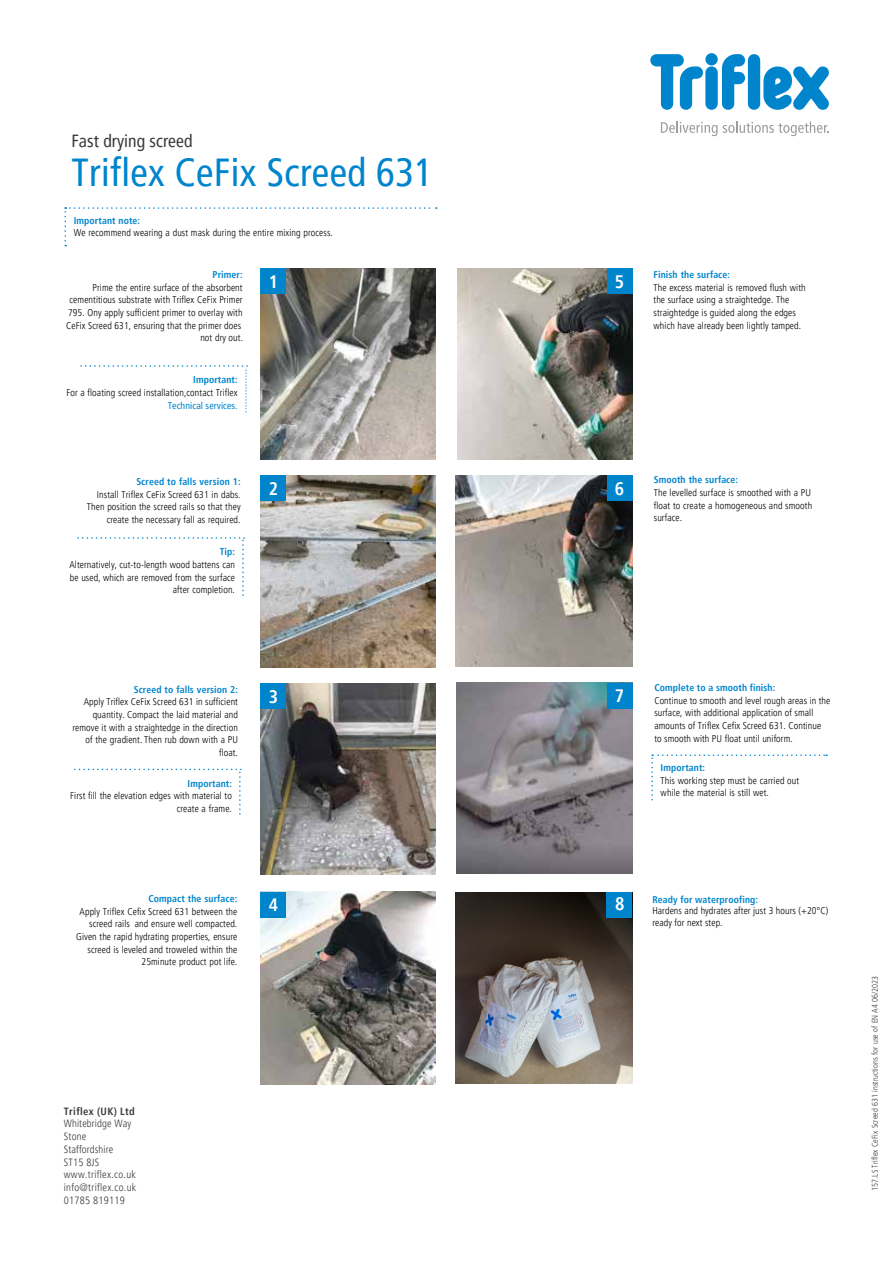
<style>
.page{position:relative;width:893px;height:1263px;background:#fff}
.page>*{position:absolute;margin:0;border:0;box-sizing:border-box;transform-origin:0 0}
.t1{font:condensed 39px "Frutiger LT Pro";letter-spacing:.01em;color:#0085cd}
.t2{font:700 condensed 18px "Frutiger LT Pro";color:#fff}
.t3{font:condensed 17.55px "Frutiger LT Pro";letter-spacing:.005em;color:#3b3b3a}
.t4{font:300 condensed 10.5px/12.8px "Frutiger LT Pro";letter-spacing:.025em;color:#3b3b3a}
.t5{font:700 condensed 10.5px "Frutiger LT Pro";letter-spacing:.035em;color:#3b3b3a}
.t6{font:300 condensed 9.75px/12.8px "Frutiger LT Pro";letter-spacing:.01em;color:#000;text-align:right}
.t7{font:700 condensed 9.75px "Frutiger LT Pro";letter-spacing:.01em;color:#0085cd}
.t8{font:condensed 9.75px "Frutiger LT Pro";letter-spacing:.01em;color:#0085cd}
.t9{font:300 condensed 8.25px "Frutiger LT Pro";letter-spacing:.005em;color:#3b3b3a}
</style>
<div class="page">
<svg style="left:650px;top:54px;width:53px;height:56px"></svg>
<div style="left:705px;top:66px;width:13px;height:44px;background:#0085cd;border-radius:6px"></div>
<div style="left:705px;top:53px;width:13px;height:12px;background:#0085cd;border-radius:50%"></div>
<svg style="left:722px;top:54px;width:23px;height:56px"></svg>
<svg style="left:763px;top:66px;width:66px;height:44px"></svg>
<div style="left:748px;top:54px;width:12px;height:56px;background:#0085cd;border-radius:6px"></div>
<svg style="left:661px;top:121px;width:168px;height:15px"></svg>
<img style="left:457px;top:268px;width:175px;height:192px">
<img style="left:260px;top:892px;width:176px;height:192px">
<img style="left:260px;top:683px;width:176px;height:191px">
<img style="left:260px;top:476px;width:176px;height:191px">
<img style="left:260px;top:268px;width:176px;height:192px">
<img style="left:456px;top:892px;width:176px;height:191px">
<img style="left:456px;top:476px;width:177px;height:190px">
<svg style="left:81px;top:365px;width:167px;height:47px"></svg>
<div style="left:260px;top:268px;width:26px;height:26px;background:#0085cd"></div>
<div style="left:606px;top:268px;width:26px;height:26px;background:#0085cd"></div>
<div style="left:260px;top:683px;width:26px;height:25px;background:#0085cd"></div>
<svg style="left:75px;top:769px;width:167px;height:45px"></svg>
<div style="left:260px;top:892px;width:26px;height:25px;background:#0085cd"></div>
<svg style="left:651px;top:754px;width:176px;height:46px"></svg>
<div style="left:606px;top:476px;width:26px;height:25px;background:#0085cd"></div>
<div style="left:260px;top:476px;width:26px;height:25px;background:#0085cd"></div>
<svg style="left:78px;top:537px;width:167px;height:58px"></svg>
<svg style="left:64px;top:207px;width:373px;height:39px"></svg>
<img style="left:456px;top:683px;width:177px;height:191px">
<div style="left:606px;top:683px;width:26px;height:25px;background:#0085cd"></div>
<div style="left:606px;top:892px;width:26px;height:25px;background:#0085cd"></div>
<h3 class="t3" style="left:71px;top:131px;width:122px">Fast drying screed</h3>
<h1 class="t1" style="left:71px;top:150px;width:363px">Triflex CeFix Screed 631</h1>
<p class="t7" style="left:74px;top:214px;width:68px">Important note:</p>
<p class="t6" style="left:74px;top:227px;width:261px">We recommend wearing a dust mask during the entire mixing process.</p>
<p class="t7" style="left:213px;top:269px;width:32px">Primer:</p>
<p class="t6" style="left:66px;top:281px;width:178px">Prime the entire surface of the absorbent cementitious substrate with Triflex CeFix Primer 795. Ony apply sufficient primer to overlay with CeFix Screed 631, ensuring that the primer does not dry out.</p>
<p class="t7" style="left:193px;top:374px;width:46px">Important:</p>
<p class="t6" style="left:66px;top:386px;width:173px">For a floating screed installation,contact Triflex</p>
<p class="t8" style="left:168px;top:400px;width:71px">Technical services.</p>
<h2 class="t2" style="left:269px;top:271px;width:11px">1</h2>
<h2 class="t2" style="left:615px;top:271px;width:11px">5</h2>
<p class="t7" style="left:136px;top:476px;width:106px">Screed to falls version 1:</p>
<p class="t6" style="left:87px;top:488px;width:155px">Install Triflex CeFix Screed 631 in dabs.<br>Then position the screed rails so that they create the necessary fall as required.</p>
<p class="t7" style="left:220px;top:546px;width:17px">Tip:</p>
<p class="t6" style="left:69px;top:558px;width:167px">Alternatively, cut-to-length wood battens can be used, which are removed from the surface after completion.</p>
<h2 class="t2" style="left:269px;top:478px;width:11px">2</h2>
<h2 class="t2" style="left:615px;top:478px;width:11px">6</h2>
<p class="t7" style="left:653px;top:269px;width:78px">Finish the surface:</p>
<p class="t6" style="left:653px;top:281px;width:154px;text-align:left">The excess material is removed flush with the surface using a straightedge. The straightedge is guided along the edges which have already been lightly tamped.</p>
<p class="t7" style="left:654px;top:474px;width:86px">Smooth the surface:</p>
<p class="t6" style="left:654px;top:486px;width:160px;text-align:justify">The levelled surface is smoothed with a PU float to create a homogeneous and smooth surface.</p>
<p class="t7" style="left:134px;top:683px;width:106px">Screed to falls version 2:</p>
<p class="t6" style="left:72px;top:696px;width:167px">Apply Triflex CeFix Screed 631 in sufficient quantity. Compact the laid material and remove it with a straightedge in the direction of the gradient. Then rub down with a PU float.</p>
<p class="t7" style="left:188px;top:778px;width:46px">Important:</p>
<p class="t6" style="left:70px;top:790px;width:163px">First fill the elevation edges with material to create a frame.</p>
<h2 class="t2" style="left:269px;top:686px;width:11px">3</h2>
<h2 class="t2" style="left:615px;top:685px;width:11px">7</h2>
<p class="t7" style="left:654px;top:682px;width:122px">Complete to a smooth finish:</p>
<p class="t6" style="left:654px;top:694px;width:178px;text-align:left">Continue to smooth and level rough areas in the surface, with additional application of small amounts of Triflex Cefix Screed 631. Continue to smooth with PU float until uniform.</p>
<p class="t7" style="left:661px;top:762px;width:46px">Important:</p>
<p class="t6" style="left:661px;top:774px;width:140px;text-align:left">This working step must be carried out while the material is still wet.</p>
<p class="t7" style="left:148px;top:893px;width:90px">Compact the surface:</p>
<p class="t6" style="left:76px;top:905px;width:163px">Apply Triflex Cefix Screed 631 between the screed rails and ensure well compacted.<br>Given the rapid hydrating properties, ensure screed is leveled and troweled within the 25minute product pot life.</p>
<h2 class="t2" style="left:269px;top:894px;width:11px">4</h2>
<p class="t5" style="left:64px;top:1105px;width:73px">Triflex (UK) Ltd</p>
<p class="t4" style="left:64px;top:1117px;width:74px">Whitebridge Way<br>Stone<br>Staffordshire<br>ST15 8JS www.triflex.co.uk info@triflex.co.uk<br>01785 819119</p>
<h2 class="t2" style="left:615px;top:893px;width:11px">8</h2>
<p class="t7" style="left:652px;top:893px;width:107px">Ready for waterproofing:</p>
<p class="t6" style="left:652px;top:905px;width:178px;line-height:11.7px;text-align:left">Hardens and hydrates after just 3 hours (+20°C) ready for next step.</p>
<p class="t9" style="left:870px;top:1191px;width:217px;rotate:-90deg">157.LS Triflex CeFix Screed 631 instructions for use of EN A4 06/2023</p>
</div>
